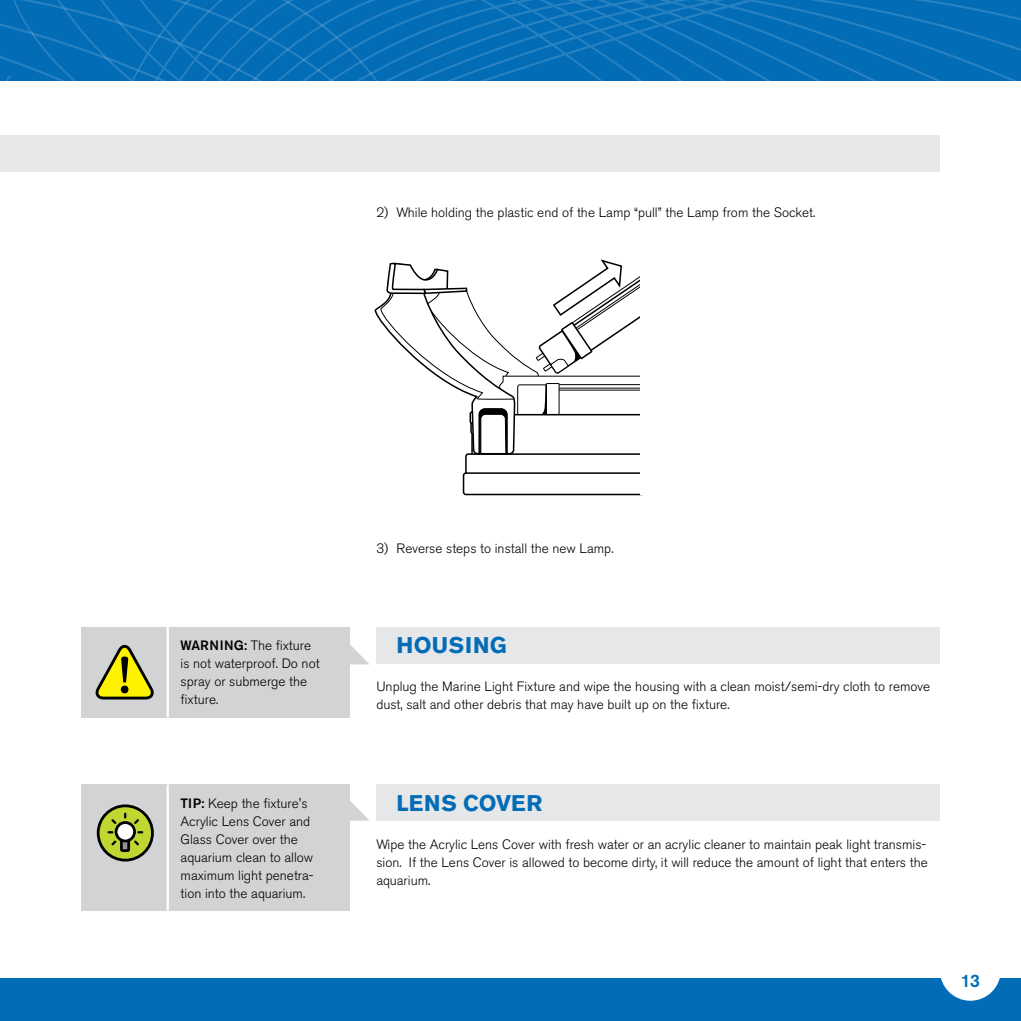
<style>
.page{position:relative;width:1021px;height:1021px;background:#fff}
.page>*{position:absolute;margin:0;border:0;box-sizing:border-box;transform-origin:0 0}
.t1{font:700 22.5px "Akzidenz Grotesk BE";color:#036cb6}
.t2{font:700 22.5px "Akzidenz Grotesk BE";letter-spacing:.02em;color:#036cb6}
.t3{font:500 18px "Akzidenz Grotesk BE";color:#036cb6}
.t4{font:300 13.5px/18px "Akzidenz Grotesk BE";color:#000}
.s1{font-weight:500}
</style>
<div class="page">
<div style="left:0;top:978px;width:1020px;height:42px;background:#036cb6"></div>
<svg style="left:0;top:0;width:1020px;height:81px;background:#086fb7"></svg>
<div style="left:939px;top:939px;width:61px;height:61px;background:#fff;border-radius:50%"></div>
<div style="left:81px;top:627px;width:268px;height:90px;background:#d1d3d4"></div>
<svg style="left:349px;top:639px;width:20px;height:25px"></svg>
<hr style="left:166px;top:627px;width:3px;height:90px;background:#fff">
<svg style="left:95px;top:645px;width:59px;height:54px"></svg>
<div style="left:376px;top:627px;width:563px;height:36px;background:#e6e7e8"></div>
<div style="left:376px;top:784px;width:563px;height:36px;background:#e6e7e8"></div>
<div style="left:0;top:135px;width:939px;height:36px;background:#e6e7e8"></div>
<svg style="left:349px;top:795px;width:20px;height:25px"></svg>
<div style="left:81px;top:784px;width:268px;height:126px;background:#d1d3d4"></div>
<hr style="left:166px;top:784px;width:3px;height:126px;background:#fff">
<svg style="left:98px;top:805px;width:54px;height:55px;background:#acc22b"></svg>
<div style="left:97px;top:804px;width:57px;height:57px;border:3px solid #000;border-radius:50%"></div>
<svg style="left:121px;top:837px;width:8px;height:13px"></svg>
<div style="left:120px;top:835px;width:10px;height:17px;border:3px solid #000"></div>
<div style="left:116px;top:822px;width:18px;height:19px;background:#fff;border-radius:50%"></div>
<div style="left:115px;top:821px;width:21px;height:21px;border:3px solid #000;border-radius:50%"></div>
<svg style="left:124px;top:812px;width:2px;height:6px"></svg>
<svg style="left:107px;top:831px;width:6px;height:2px"></svg>
<svg style="left:137px;top:831px;width:6px;height:2px"></svg>
<svg style="left:134px;top:819px;width:5px;height:5px"></svg>
<svg style="left:111px;top:819px;width:5px;height:5px"></svg>
<svg style="left:134px;top:840px;width:5px;height:5px"></svg>
<svg style="left:111px;top:840px;width:5px;height:5px"></svg>
<div style="left:463px;top:472px;width:181px;height:23px;border:2px solid #000;border-radius:2px"></div>
<svg style="left:374px;top:259px;width:266px;height:217px"></svg>
<hr style="left:640px;top:246px;width:4px;height:249px;background:#fff">
<p class="t4" style="left:376px;top:204px;width:440px">2) While holding the plastic end of the Lamp “pull” the Lamp from the Socket.</p>
<p class="t4" style="left:376px;top:539px;width:239px">3) Reverse steps to install the new Lamp.</p>
<p class="t4" style="left:181px;top:637px;width:141px"><span class="s1">WARNING:</span> The fixture is not waterproof. Do not spray or submerge the fixture.</p>
<h1 class="t2" style="left:396px;top:632px;width:112px">HOUSING</h1>
<p class="t4" style="left:376px;top:677px;width:555px">U nplug the Marine Light Fixture and wipe the housing with a clean moist/semi-dry cloth to remove dust, salt and other debris that may have built up on the fixture.</p>
<p class="t4" style="left:181px;top:794px;width:135px"><span class="s1">TIP:</span> Keep the fixture's<br>Acrylic Lens Cover and<br>Glass Cover over the aquarium clean to allow maximum light penetra&shy;tion into the aquarium.</p>
<h1 class="t1" style="left:396px;top:790px;width:147px">LENS COVER</h1>
<p class="t4" style="left:376px;top:835px;width:553px;text-align:justify">Wipe the Acrylic Lens Cover with fresh water or an acrylic cleaner to maintain peak light transmis&shy;sion. If the Lens Cover is allowed to become dirty, it will reduce the amount of light that enters the aquarium.</p>
<h2 class="t3" style="left:960px;top:969px;width:21px">13</h2>
</div>
